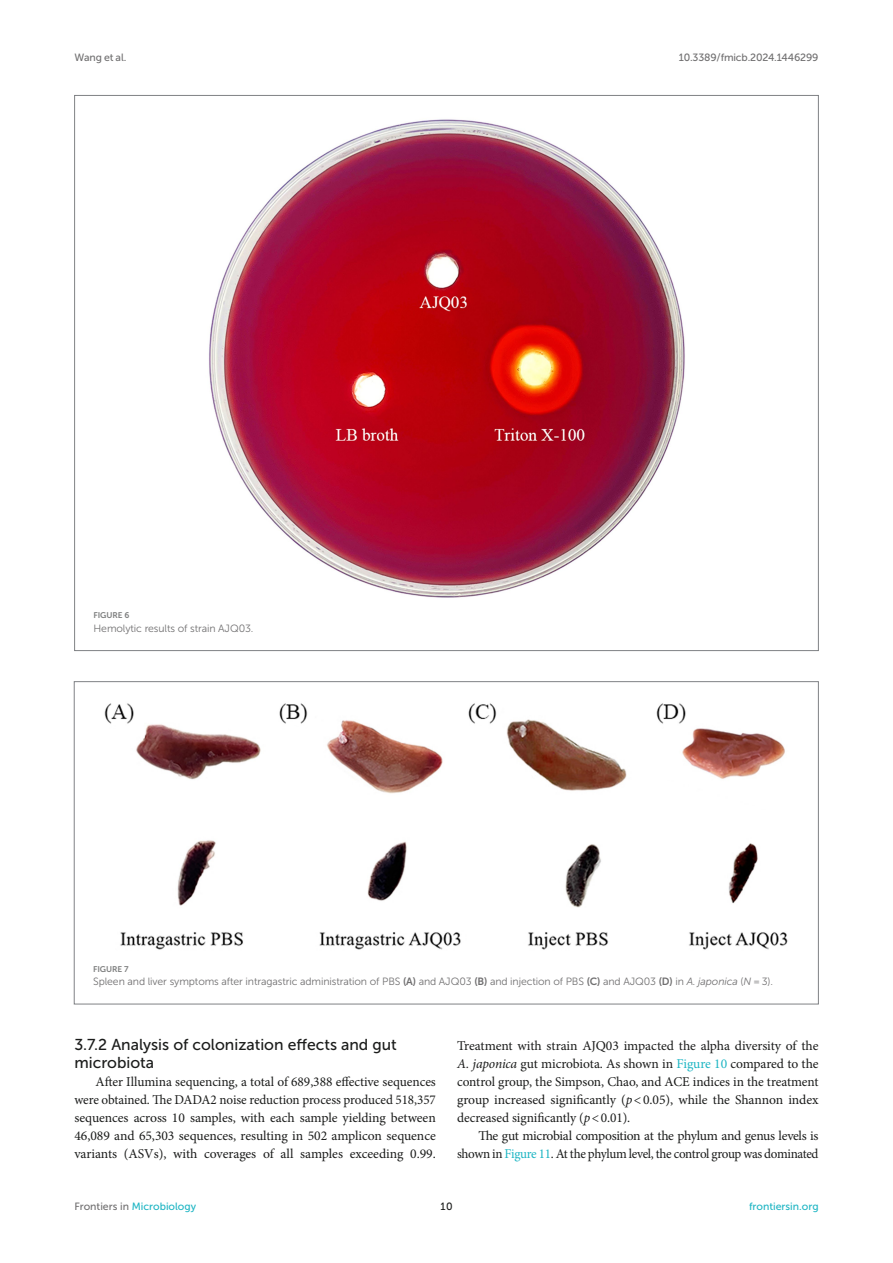
<style>
.page{position:relative;width:893px;height:1263px;background:#fff}
.page>*{position:absolute;margin:0;border:0;box-sizing:border-box;transform-origin:0 0}
.HEAD_3{font:15.75px/18px "Museo Sans 500";color:#1b1c1b}
.TEXT_FLUSH{font:13.5px/18px "Minion Pro";letter-spacing:-.005em;color:#1b1c1b;text-align:justify}
.TEXT{font:13.5px/18px "Minion Pro";letter-spacing:-.025em;color:#1b1c1b;text-align:right}
.FIG_LEG{font:10.5px "Museo Sans 300";letter-spacing:-.01em;color:#706f70}
.t1{font:10.5px "Museo Sans 500";color:#1db5c3}
.t2{font:10.5px "Museo Sans 500";letter-spacing:-.015em;color:#706f70}
.t3{font:10.5px "Museo Sans 500";color:#1b1c1b}
.FIG_HD{font:8.25px "Museo Sans 700";letter-spacing:-.01em;color:#7e7f7f}
.s1{font-family:"Museo Sans 700"}
.s2{font-style:italic}
.s3{color:#1db5c3}
.s4{color:#706f70}
</style>
<div class="page">
<img style="left:209px;top:119px;width:476px;height:479px">
<img style="left:104px;top:703px;width:684px;height:247px">
<p class="t2" style="left:74px;top:51px;width:53px">Wang et al.</p>
<p class="t2" style="left:679px;top:51px;width:141px">10.3389/fmicb.2024.1446299</p>
<p class="FIG_HD" style="left:94px;top:611px;width:37px">FIGURE 6</p>
<p class="FIG_LEG" style="left:94px;top:622px;width:161px">Hemolytic results of strain AJQ03.</p>
<p class="FIG_HD" style="left:93px;top:964px;width:37px">FIGURE 7</p>
<p class="FIG_LEG" style="left:93px;top:976px;width:681px">Spleen and liver symptoms after intragastric administration of PBS <span class="s1">(A)</span> and AJQ03 <span class="s1">(B)</span> and injection of PBS <span class="s1">(C)</span> and AJQ03 <span class="s1">(D)</span> in <span class="s2">A. japonica</span> (<span class="s2">N</span> = 3).</p>
<p class="HEAD_3" style="left:74px;top:1036px;width:324px">3.7.2 Analysis of colonization effects and gut microbiota</p>
<p class="TEXT_FLUSH" style="left:74px;top:1073px;width:363px;text-indent:21px">After Illumina sequencing, a total of 689,388 effective sequences were obtained. The DADA2 noise reduction process produced 518,357 sequences across 10 samples, with each sample yielding between 46,089 and 65,303 sequences, resulting in 502 amplicon sequence variants (ASVs), with coverages of all samples exceeding 0.99.</p>
<p class="TEXT_FLUSH" style="left:457px;top:1037px;width:363px">Treatment with strain AJQ03 impacted the alpha diversity of the <span class="s2">A. japonica</span> gut microbiota. As shown in <span class="s3">Figure 10</span> compared to the control group, the Simpson, Chao, and ACE indices in the treatment group increased significantly (<span class="s2">p</span>&lt;0.05), while the Shannon index decreased significantly (<span class="s2">p</span>&lt;0.01).</p>
<p class="TEXT" style="left:457px;top:1127px;width:363px">The gut microbial composition at the phylum and genus levels is shown in <span class="s3">Figure 11</span>. At the phylum level, the control group was dominated</p>
<p class="t1" style="left:74px;top:1200px;width:123px"><span class="s4">Frontiers in</span> Microbiology</p>
<p class="t3" style="left:440px;top:1200px;width:14px">10</p>
<p class="t1" style="left:749px;top:1200px;width:71px">frontiersin.org</p>
</div>
